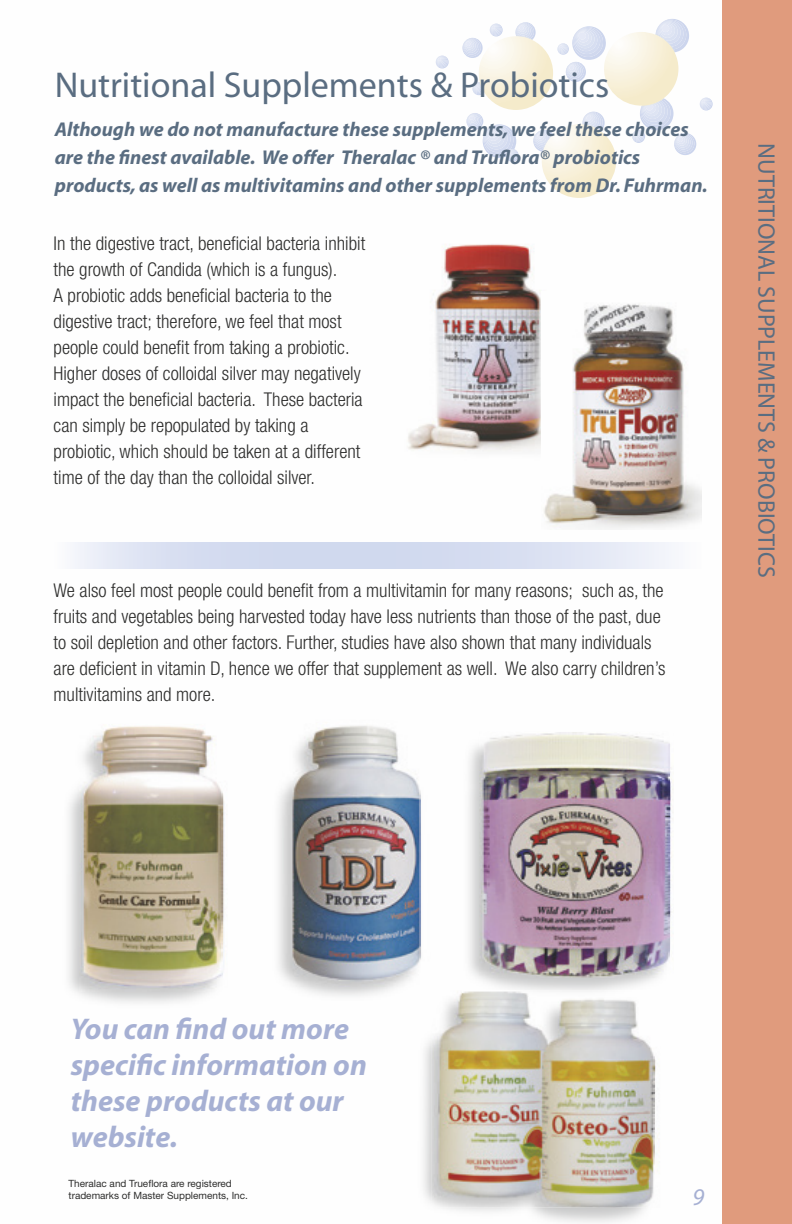
<style>
.page{position:relative;width:792px;height:1224px;background:#fff}
.page>*{position:absolute;margin:0;border:0;box-sizing:border-box;transform-origin:0 0}
.t1{font:36px "Myriad";color:#5a6d81}
.t2{font:italic 700 30px/36px "Myriad";color:#a6b0d3}
.t3{font:24px "Myriad";color:#5a6d81}
.t4{font:italic 24px "Myriad Pro";color:#a6b0d3}
.t5{font:italic 700 20px/28px "Myriad";color:#5a6d81}
.t6{font:300 condensed 19px/26px "Helvetica Neue";color:#2e2e2d}
.t7{font:10px/12px "Helvetica Neue";color:#2e2e2d}
</style>
<div class="page">
<div style="left:722px;top:0;width:70px;height:1224px;background:#e09b7d"></div>
<svg style="left:436px;top:56px;width:13px;height:13px"></svg>
<svg style="left:490px;top:24px;width:13px;height:12px"></svg>
<svg style="left:462px;top:38px;width:17px;height:20px"></svg>
<svg style="left:515px;top:22px;width:21px;height:14px"></svg>
<svg style="left:472px;top:82px;width:7px;height:13px"></svg>
<img style="left:479px;top:36px;width:74px;height:74px">
<svg style="left:632px;top:98px;width:81px;height:57px"></svg>
<svg style="left:656px;top:19px;width:33px;height:33px"></svg>
<img style="left:606px;top:32px;width:72px;height:74px">
<svg style="left:533px;top:130px;width:9px;height:22px"></svg>
<svg style="left:582px;top:112px;width:23px;height:12px"></svg>
<img style="left:542px;top:124px;width:74px;height:74px">
<svg style="left:466px;top:113px;width:53px;height:49px"></svg>
<svg style="left:557px;top:26px;width:49px;height:56px"></svg>
<img style="left:408px;top:244px;width:133px;height:208px">
<img style="left:544px;top:304px;width:158px;height:225px">
<img style="left:223px;top:795px;width:2px;height:170px">
<img style="left:79px;top:725px;width:144px;height:267px">
<img style="left:282px;top:724px;width:139px;height:262px">
<img style="left:479px;top:733px;width:191px;height:245px">
<img style="left:432px;top:991px;width:223px;height:217px">
<img style="left:462px;top:991px;width:193px;height:6px">
<hr style="left:0;top:0;width:1px;height:1224px;background:#994254">
<p class="t1" style="left:55px;top:67px;width:556px">Nutritional Supplements &amp; Probiotics</p>
<p class="t5" style="left:55px;top:116px;width:655px">Although we do not manufacture these supplements, we feel these choices are the finest available. We offer Theralac ® and Truflora® probiotics products, as well as multivitamins and other supplements from Dr. Fuhrman.</p>
<p class="t6" style="left:54px;top:230px;width:313px">In the digestive tract, beneficial bacteria inhibit the growth of Candida (which is a fungus).<br>A probiotic adds beneficial bacteria to the digestive tract; therefore, we feel that most people could benefit from taking a probiotic.<br>Higher doses of colloidal silver may negatively impact the beneficial bacteria. These bacteria can simply be repopulated by taking a probiotic, which should be taken at a different time of the day than the colloidal silver.</p>
<p class="t6" style="left:54px;top:577px;width:614px">We also feel most people could benefit from a multivitamin for many reasons; such as, the fruits and vegetables being harvested today have less nutrients than those of the past, due to soil depletion and other factors. Further, studies have also shown that many individuals are deficient in vitamin D, hence we offer that supplement as well. We also carry children’s multivitamins and more.</p>
<p class="t3" style="left:778px;top:143px;width:436px;rotate:90deg">NUTRITIONAL SUPPLEMENTS &amp; PROBIOTICS</p>
<p class="t2" style="left:71px;top:1012px;width:298px">You can find out more specific information on these products at our website.</p>
<p class="t7" style="left:69px;top:1177px;width:181px">Theralac and Trueflora are registered trademarks of Master Supplements, Inc.</p>
<p class="t4" style="left:693px;top:1182px;width:13px">9</p>
</div>
